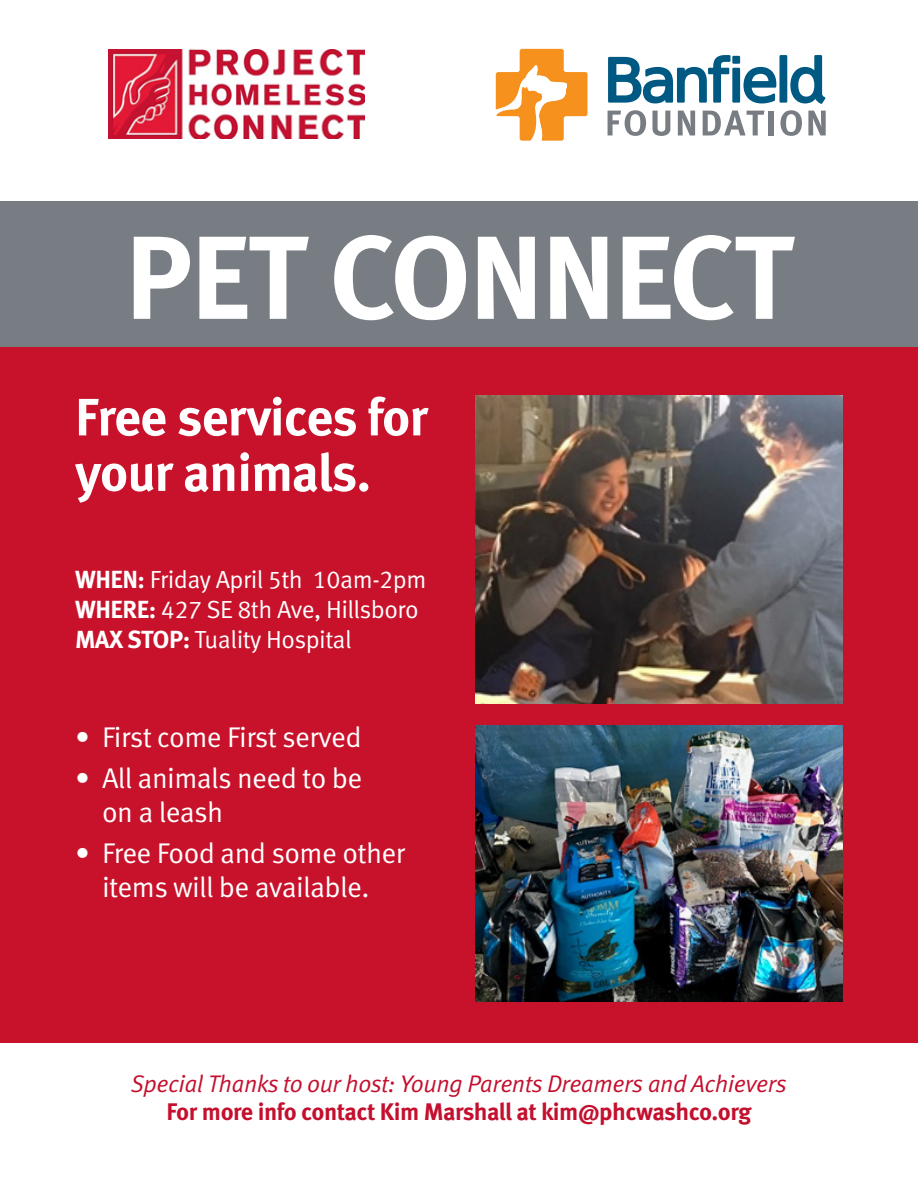
<style>
.page{position:relative;width:918px;height:1188px;background:#fff}
.page>*{position:absolute;margin:0;border:0;box-sizing:border-box;transform-origin:0 0}
.t1{font:700 118.2px "Meta OT";letter-spacing:-.02em;color:#fff}
.t2{font:700 52.5px/55.5px "Meta OT";letter-spacing:-.025em;color:#fff}
.t3{font:28.5px/34.2px "Meta OT Norm";letter-spacing:-.02em;color:#fff}
.t4{font:24.75px "Meta OT Norm";letter-spacing:-.02em;color:#fff}
.t5{font:24px "Meta OT Norm Ita";letter-spacing:-.02em;color:#c40f2e}
.t6{font:700 24px "Meta OT";letter-spacing:-.025em;color:#c40f2e}
.s1{font-family:"Meta OT";font-weight:700}
</style>
<div class="page">
<div style="left:0;top:201px;width:918px;height:147px;background:#787d83"></div>
<div style="left:0;top:347px;width:918px;height:696px;background:#c8122b"></div>
<img style="left:475px;top:396px;width:368px;height:307px">
<img style="left:475px;top:725px;width:368px;height:276px">
<img style="left:108px;top:50px;width:257px;height:88px">
<svg style="left:608px;top:55px;width:123px;height:48px"></svg>
<div style="left:732px;top:68px;width:8px;height:35px;background:#005982"></div>
<div style="left:732px;top:56px;width:8px;height:8px;background:#005982"></div>
<svg style="left:743px;top:67px;width:33px;height:36px"></svg>
<div style="left:779px;top:55px;width:8px;height:48px;background:#005982"></div>
<svg style="left:790px;top:55px;width:35px;height:49px"></svg>
<svg style="left:496px;top:49px;width:92px;height:92px"></svg>
<svg style="left:608px;top:110px;width:38px;height:26px"></svg>
<svg style="left:652px;top:111px;width:18px;height:25px"></svg>
<svg style="left:678px;top:111px;width:17px;height:24px"></svg>
<svg style="left:703px;top:111px;width:62px;height:24px"></svg>
<div style="left:769px;top:111px;width:5px;height:24px;background:#787d83"></div>
<svg style="left:780px;top:110px;width:22px;height:26px"></svg>
<svg style="left:808px;top:111px;width:18px;height:24px"></svg>
<p class="t1" style="left:125px;top:203px;width:670px">PET CONNECT</p>
<p class="t2" style="left:75px;top:390px;width:355px">Free services for your animals.</p>
<p class="t4" style="left:75px;top:565px;width:353px"><span class="s1">WHEN:</span> Friday April 5th 10am-2pm</p>
<p class="t4" style="left:75px;top:594px;width:345px"><span class="s1">WHERE:</span> 427 SE 8th Ave, Hillsboro</p>
<p class="t4" style="left:75px;top:624px;width:278px"><span class="s1">MAX STOP:</span> Tuality Hospital</p>
<p class="t3" style="left:75px;top:720px;width:288px">• First come First served</p>
<p class="t3" style="left:102px;top:761px;width:262px;text-indent:-27px">• All animals need to be on a leash</p>
<p class="t3" style="left:75px;top:836px;width:332px;text-align:center">• Free Food and some other items will be available.</p>
<p class="t5" style="left:131px;top:1069px;width:658px">Special Thanks to our host: Young Parents Dreamers and Achievers</p>
<p class="t6" style="left:166px;top:1097px;width:587px">For more info contact Kim Marshall at kim@phcwashco.org</p>
</div>
